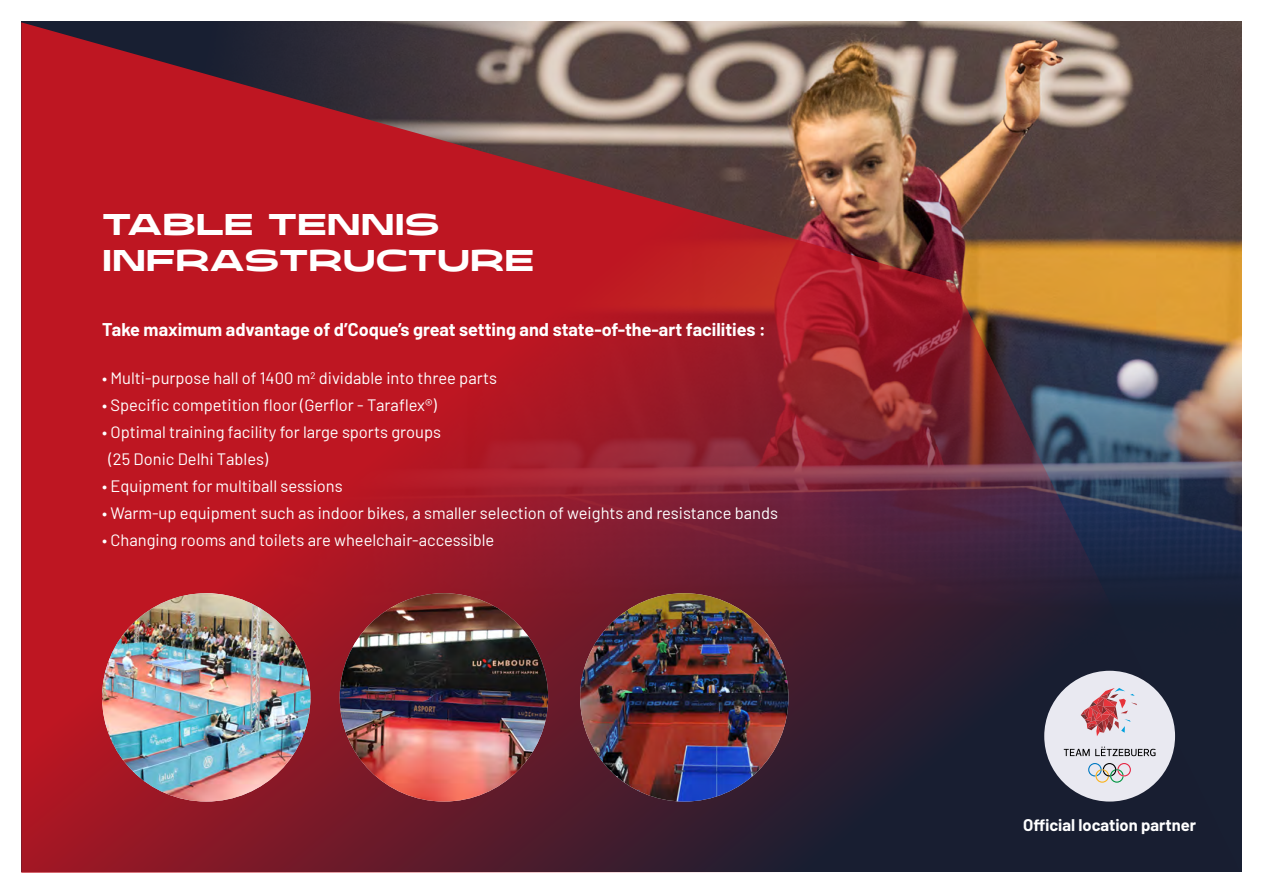
<style>
.page{position:relative;width:1263px;height:893px;background:#fff}
.page>*{position:absolute;margin:0;border:0;box-sizing:border-box;transform-origin:0 0}
.t1{font:700 30px/36px "Taruno Wide";color:#fff}
.t2{font:700 18px "Barlow";color:#fff}
.t3{font:16.5px/27px "Barlow";color:#fff}
.t4{font:700 16.5px "Barlow";color:#fff}
</style>
<div class="page">
<img style="left:21px;top:22px;width:1221px;height:851px">
<img style="left:102px;top:593px;width:208px;height:208px;border-radius:104px">
<img style="left:340px;top:593px;width:208px;height:208px;border-radius:104px">
<img style="left:580px;top:593px;width:208px;height:208px;border-radius:104px">
<div style="left:1044px;top:671px;width:131px;height:130px;background:#e9e9f1;border-radius:50%"></div>
<svg style="left:1064px;top:747px;width:91px;height:9px"></svg>
<svg style="left:1081px;top:688px;width:56px;height:48px"></svg>
<svg style="left:1088px;top:763px;width:43px;height:20px"></svg>
<h1 class="t1" style="left:102px;top:207px;width:434px">TABLE TENNIS<br>INFRASTRUCTURE</h1>
<p class="t2" style="left:102px;top:316px;width:665px">Take maximum advantage of d’Coque’s great setting and state-of-the-art facilities :</p>
<p class="t3" style="left:102px;top:364px;width:396px">• Multi-purpose hall of 1400 m<sup>2</sup> dividable into three parts</p>
<p class="t3" style="left:102px;top:391px;width:336px">• Specific competition floor (Gerflor - Taraflex®)</p>
<p class="t3" style="left:109px;top:418px;width:334px;text-indent:-7px">• Optimal training facility for large sports groups (25 Donic Delhi Tables)</p>
<p class="t3" style="left:102px;top:472px;width:242px">• Equipment for multiball sessions</p>
<p class="t3" style="left:102px;top:499px;width:677px">• Warm-up equipment such as indoor bikes, a smaller selection of weights and resistance bands</p>
<p class="t3" style="left:102px;top:526px;width:394px">• Changing rooms and toilets are wheelchair-accessible</p>
<p class="t4" style="left:1023px;top:813px;width:175px">Official location partner</p>
</div>
